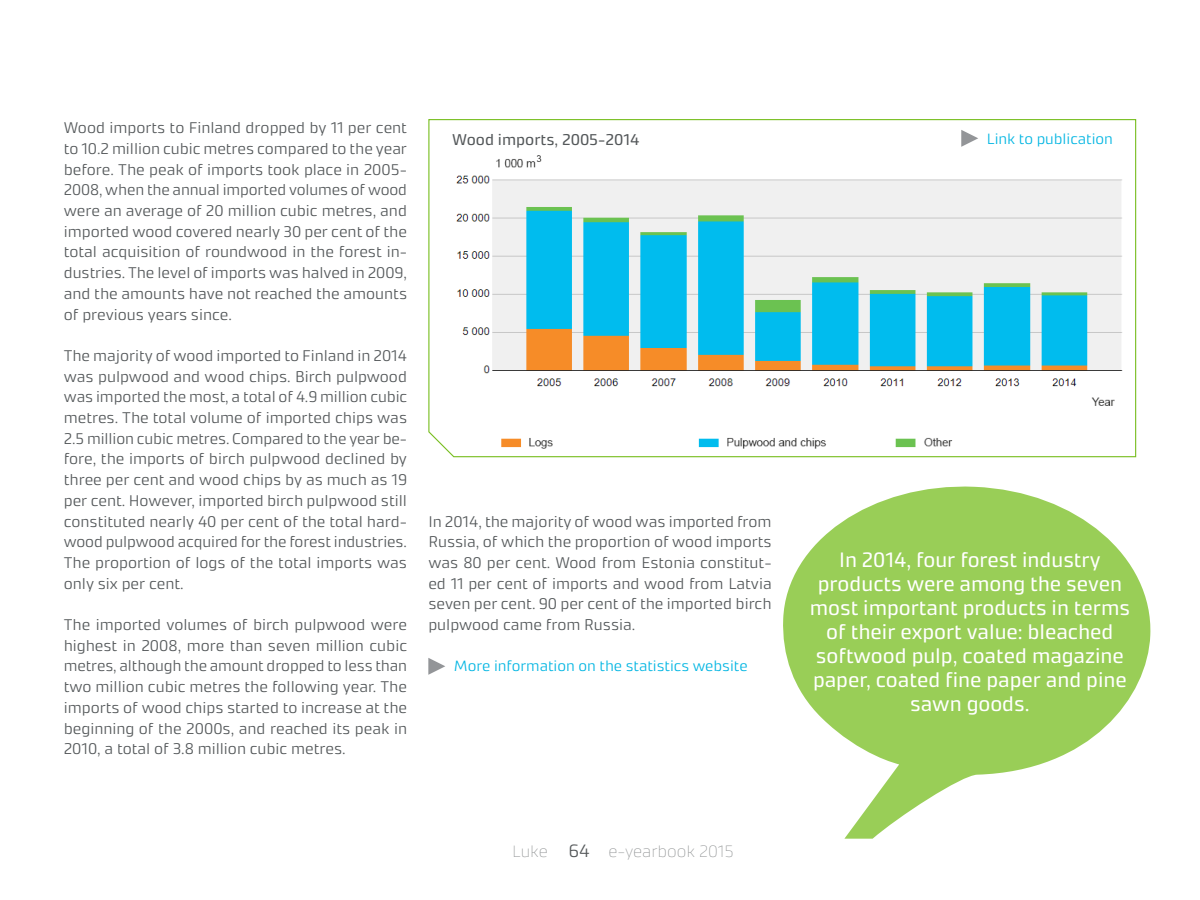
<style>
.page{position:relative;width:1200px;height:900px;background:#fff}
.page>*{position:absolute;margin:0;border:0;box-sizing:border-box;transform-origin:0 0}
.t1{font:21px/24px "Accura";color:#fff;text-align:center}
.t2{font:100 16.5px "Accura";color:#878a8b}
.t3{font:15.75px "Accura";color:#54585a}
.t4{font:300 15.6px/20.7px "Accura";color:#54585a;text-align:justify}
.t5{font:300 15px "Accura";color:#00b5e2}
.s1{font-weight:300;font-size:18px;color:#54585a}
</style>
<div class="page">
<svg style="left:428px;top:119px;width:709px;height:339px"></svg>
<svg style="left:428px;top:658px;width:17px;height:17px"></svg>
<svg style="left:961px;top:130px;width:17px;height:17px"></svg>
<svg style="left:783px;top:486px;width:368px;height:353px;fill:#99ce57"></svg>
<p class="t4" style="left:64px;top:117px;width:345px">Wood imports to Finland dropped by 11 per cent to 10.2 million cubic metres compared to the year before. The peak of imports took place in 2005- 2008, when the annual imported volumes of wood were an average of 20 million cubic metres, and imported wood covered nearly 30 per cent of the total acquisition of roundwood in the forest in&shy;dustries. The level of imports was halved in 2009, and the amounts have not reached the amounts of previous years since.</p>
<p class="t4" style="left:64px;top:345px;width:345px">The majority of wood imported to Finland in 2014 was pulpwood and wood chips. Birch pulpwood was imported the most, a total of 4.9 million cubic metres. The total volume of imported chips was 2.5 million cubic metres. Compared to the year be&shy;fore, the imports of birch pulpwood declined by three per cent and wood chips by as much as 19 per cent. However, imported birch pulpwood still constituted nearly 40 per cent of the total hard&shy;wood pulpwood acquired for the forest industries.<br>The proportion of logs of the total imports was only six per cent.</p>
<p class="t4" style="left:64px;top:614px;width:345px">The imported volumes of birch pulpwood were highest in 2008, more than seven million cubic metres, although the amount dropped to less than two million cubic metres the following year. The imports of wood chips started to increase at the beginning of the 2000s, and reached its peak in 2010, a total of 3.8 million cubic metres.</p>
<p class="t3" style="left:452px;top:130px;width:189px">Wood imports, 2005-2014</p>
<p class="t5" style="left:987px;top:129px;width:128px">Link to publication</p>
<p class="t4" style="left:428px;top:511px;width:345px">In 2014, the majority of wood was imported from Russia, of which the proportion of wood imports was 80 per cent. Wood from Estonia constitut&shy;ed 11 per cent of imports and wood from Latvia seven per cent. 90 per cent of the imported birch pulpwood came from Russia.</p>
<p class="t5" style="left:454px;top:657px;width:295px">More information on the statistics website</p>
<h1 class="t1" style="left:810px;top:547px;width:322px">In 2014, four forest industry products were among the seven most important products in terms of their export value: bleached softwood pulp, coated magazine paper, coated fine paper and pine sawn goods.</h1>
<p class="t2" style="left:512px;top:841px;width:224px">Luke <span class="s1">64</span> e-yearbook 2015</p>
</div>
